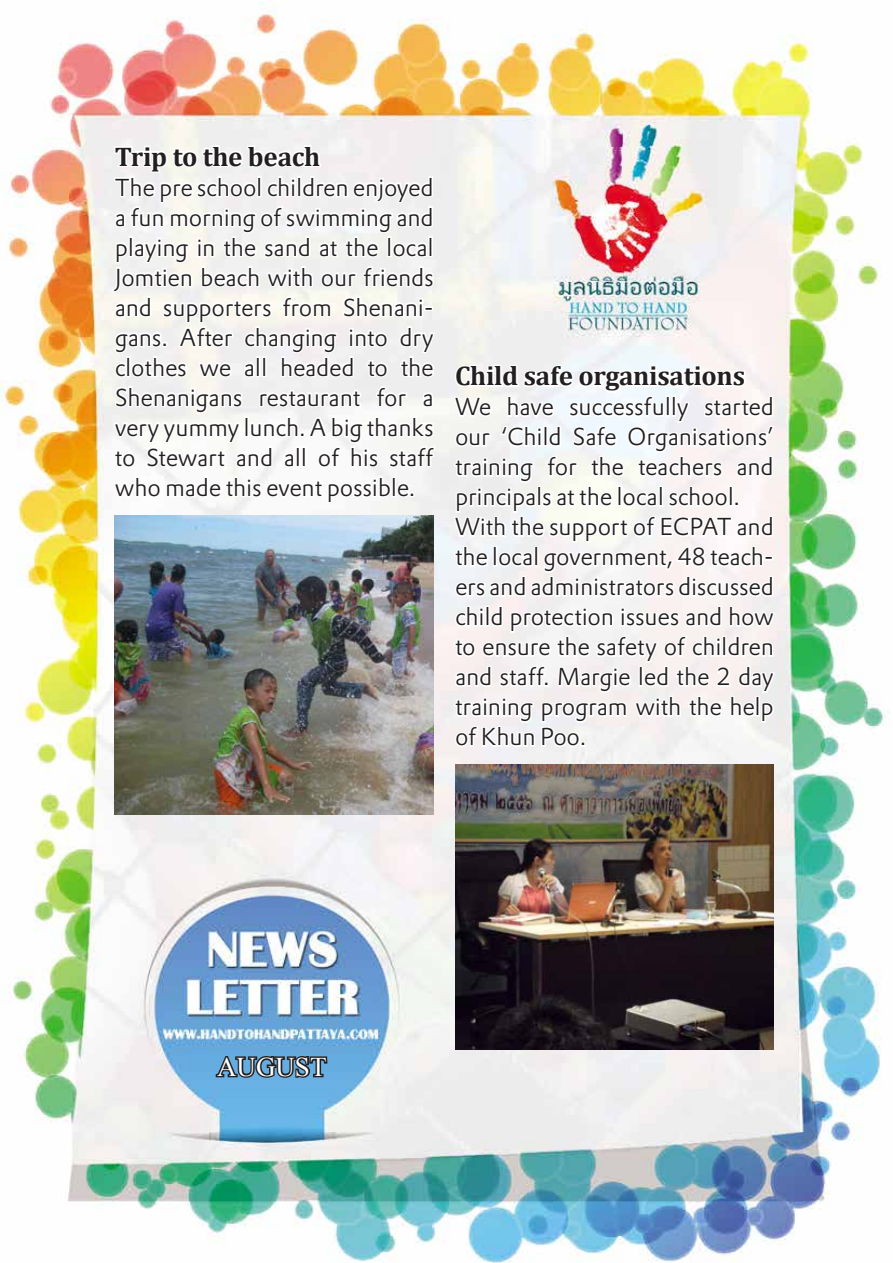
<style>
.page{position:relative;width:893px;height:1263px;background:#fff}
.page>*{position:absolute;margin:0;border:0;box-sizing:border-box;transform-origin:0 0}
.t1{font:700 27px "Cambria";letter-spacing:-.01em;color:#231f20}
.t2{font:27px "Times New Roman";color:#fff}
.t3{font:300 24px/30px "DTL Prokyon TOT";letter-spacing:-.01em;color:#231f20;text-align:justify}
</style>
<div class="page">
<img style="left:0;top:1px;width:886px;height:1262px">
<svg style="left:214px;top:1053px;width:115px;height:27px;background:#466a86"></svg>
<svg style="left:107px;top:144px;width:330px;height:366px"></svg>
<svg style="left:452px;top:338px;width:325px;height:493px"></svg>
<img style="left:115px;top:516px;width:319px;height:299px">
<img style="left:455px;top:765px;width:319px;height:284px">
<p class="t1" style="left:115px;top:140px;width:207px">Trip to the beach</p>
<p class="t3" style="left:115px;top:172px;width:320px">The pre school children enjoyed a fun morning of swimming and playing in the sand at the local Jomtien beach with our friends and supporters from Shenani&shy;gans. After changing into dry clothes we all headed to the Shenanigans restaurant for a very yummy lunch. A big thanks to Stewart and all of his staff who made this event possible.</p>
<p class="t1" style="left:455px;top:360px;width:292px">Child safe organisations</p>
<p class="t3" style="left:455px;top:392px;width:320px;text-align:left">We have successfully started our ‘Child Safe Organisations’ training for the teachers and principals at the local school.<br>With the support of ECPAT and the local government, 48 teach&shy;ers and administrators discussed child protection issues and how to ensure the safety of children and staff. Margie led the 2 day training program with the help of Khun Poo.</p>
<p class="t2" style="left:217px;top:1052px;width:111px">AUGUST</p>
</div>
